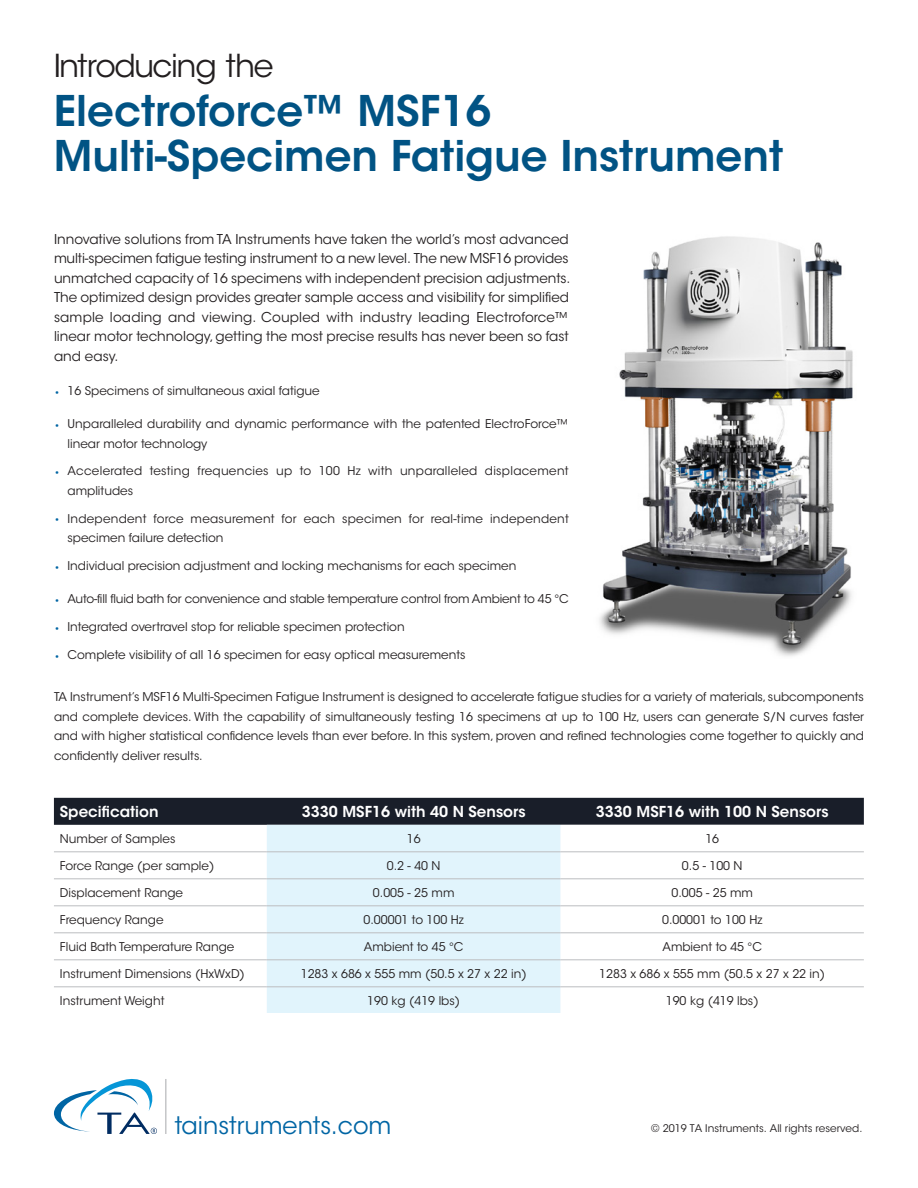
<style>
.page{position:relative;width:918px;height:1188px;background:#fff}
.page>*{position:absolute;margin:0;border:0;box-sizing:border-box;transform-origin:0 0}
.t1{font:600 42px/45px "ITC Avant Garde Std";color:#015384}
.t2{font:31.5px "ITC Avant Garde Std";letter-spacing:-.04em;color:#231f20}
.t3{font:24px "ITC Avant Garde Std";color:#0065a4}
.spec_table_heads{font:600 15px "ITC Avant Garde Std";color:#fff}
.body{font:13.5px/19.5px "ITC Avant Garde Std";color:#231f20}
.body-2{font:12px/19.5px "ITC Avant Garde Std";color:#231f20}
.Spec_table_text{font:12px "ITC Avant Garde Std";color:#231f20}
.spec_table_heads-2{font:12px "ITC Avant Garde Std";color:#231f20}
.body-3{font:12px/19.5px "ITC Avant Garde Std";letter-spacing:.02em;color:#231f20}
.body-4{font:12px/19.5px "ITC Avant Garde Std";letter-spacing:.025em;color:#231f20}
.t4{font:10.5px "ITC Avant Garde Std";color:#231f20}
.s1{color:#0065a4}
</style>
<div class="page">
<img style="left:599px;top:236px;width:254px;height:420px">
<svg style="left:54px;top:1079px;width:103px;height:55px"></svg>
<hr style="left:165px;top:1079px;width:1px;height:55px;background:#a8a9ad">
<div style="left:54px;top:798px;width:810px;height:27px;background:#191e29"></div>
<div style="left:267px;top:825px;width:294px;height:188px;background:#e1f4fc"></div>
<svg style="left:561px;top:852px;width:303px;height:136px"></svg>
<hr style="left:54px;top:851px;width:213px;height:1px;background:#bcbdc0">
<hr style="left:267px;top:851px;width:294px;height:1px;background:#bcbdc0">
<hr style="left:561px;top:851px;width:303px;height:1px;background:#bcbdc0">
<hr style="left:54px;top:878px;width:213px;height:1px;background:#bcbdc0">
<hr style="left:267px;top:878px;width:294px;height:1px;background:#bcbdc0">
<hr style="left:561px;top:878px;width:303px;height:1px;background:#bcbdc0">
<hr style="left:54px;top:905px;width:213px;height:1px;background:#bcbdc0">
<hr style="left:267px;top:905px;width:294px;height:1px;background:#bcbdc0">
<hr style="left:561px;top:905px;width:303px;height:1px;background:#bcbdc0">
<hr style="left:54px;top:932px;width:213px;height:1px;background:#bcbdc0">
<hr style="left:267px;top:932px;width:294px;height:1px;background:#bcbdc0">
<hr style="left:561px;top:932px;width:303px;height:1px;background:#bcbdc0">
<hr style="left:54px;top:959px;width:213px;height:1px;background:#bcbdc0">
<hr style="left:267px;top:959px;width:294px;height:1px;background:#bcbdc0">
<hr style="left:561px;top:959px;width:303px;height:1px;background:#bcbdc0">
<hr style="left:54px;top:986px;width:213px;height:1px;background:#bcbdc0">
<hr style="left:267px;top:986px;width:294px;height:1px;background:#bcbdc0">
<hr style="left:561px;top:986px;width:303px;height:1px;background:#bcbdc0">
<p class="t2" style="left:54px;top:46px;width:221px">Introducing the</p>
<p class="t1" style="left:54px;top:88px;width:731px">Electroforce™ MSF16<br>Multi-Specimen Fatigue Instrument</p>
<p class="body" style="left:54px;top:229px;width:518px">Innovative solutions from TA Instruments have taken the world’s most advanced multi-specimen fatigue testing instrument to a new level. The new MSF16 provides unmatched capacity of 16 specimens with independent precision adjustments.<br>The optimized design provides greater sample access and visibility for simplified sample loading and viewing. Coupled with industry leading Electroforce™ linear motor technology, getting the most precise results has never been so fast and easy.</p>
<p class="body-2" style="left:54px;top:381px;width:267px"><span class="s1">•</span> 16 Specimens of simultaneous axial fatigue</p>
<p class="body-2" style="left:68px;top:414px;width:503px;text-indent:-14px"><span class="s1">•</span> Unparalleled durability and dynamic performance with the patented ElectroForce™ linear motor technology</p>
<p class="body-4" style="left:68px;top:462px;width:503px;text-indent:-14px"><span class="s1">•</span> Accelerated testing frequencies up to 100 Hz with unparalleled displacement amplitudes</p>
<p class="body-3" style="left:68px;top:509px;width:503px;text-indent:-14px"><span class="s1">•</span> Independent force measurement for each specimen for real-time independent specimen failure detection</p>
<p class="body-2" style="left:54px;top:556px;width:464px"><span class="s1">•</span> Individual precision adjustment and locking mechanisms for each specimen</p>
<p class="body-2" style="left:54px;top:589px;width:516px"><span class="s1">•</span> Auto-fill fluid bath for convenience and stable temperature control from Ambient to 45 °C</p>
<p class="body-2" style="left:54px;top:617px;width:352px"><span class="s1">•</span> Integrated overtravel stop for reliable specimen protection</p>
<p class="body-2" style="left:54px;top:645px;width:413px"><span class="s1">•</span> Complete visibility of all 16 specimen for easy optical measurements</p>
<p class="body-2" style="left:54px;top:688px;width:812px;text-align:justify">TA Instrument’s MSF16 Multi-Specimen Fatigue Instrument is designed to accelerate fatigue studies for a variety of materials, subcomponents and complete devices. With the capability of simultaneously testing 16 specimens at up to 100 Hz, users can generate S/N curves faster and with higher statistical confidence levels than ever before. In this system, proven and refined technologies come together to quickly and confidently deliver results.</p>
<p class="spec_table_heads" style="left:60px;top:802px;width:100px">Specification</p>
<p class="spec_table_heads" style="left:302px;top:802px;width:225px">3330 MSF16 with 40 N Sensors</p>
<p class="spec_table_heads" style="left:596px;top:802px;width:234px">3330 MSF16 with 100 N Sensors</p>
<p class="spec_table_heads-2" style="left:60px;top:832px;width:117px">Number of Samples</p>
<p class="Spec_table_text" style="left:407px;top:832px;width:15px">16</p>
<p class="Spec_table_text" style="left:705px;top:832px;width:15px">16</p>
<p class="spec_table_heads-2" style="left:60px;top:859px;width:156px">Force Range (per sample)</p>
<p class="Spec_table_text" style="left:387px;top:859px;width:55px">0.2 - 40 N</p>
<p class="Spec_table_text" style="left:682px;top:859px;width:62px">0.5 - 100 N</p>
<p class="spec_table_heads-2" style="left:60px;top:886px;width:125px">Displacement Range</p>
<p class="Spec_table_text" style="left:373px;top:886px;width:83px">0.005 - 25 mm</p>
<p class="Spec_table_text" style="left:672px;top:886px;width:83px">0.005 - 25 mm</p>
<p class="spec_table_heads-2" style="left:60px;top:913px;width:105px">Frequency Range</p>
<p class="Spec_table_text" style="left:364px;top:913px;width:102px">0.00001 to 100 Hz</p>
<p class="Spec_table_text" style="left:662px;top:913px;width:102px">0.00001 to 100 Hz</p>
<p class="spec_table_heads-2" style="left:60px;top:940px;width:176px">Fluid Bath Temperature Range</p>
<p class="Spec_table_text" style="left:364px;top:940px;width:101px">Ambient to 45 °C</p>
<p class="Spec_table_text" style="left:662px;top:940px;width:101px">Ambient to 45 °C</p>
<p class="spec_table_heads-2" style="left:60px;top:967px;width:186px">Instrument Dimensions (HxWxD)</p>
<p class="Spec_table_text" style="left:301px;top:967px;width:227px">1283 x 686 x 555 mm (50.5 x 27 x 22 in)</p>
<p class="Spec_table_text" style="left:599px;top:967px;width:227px">1283 x 686 x 555 mm (50.5 x 27 x 22 in)</p>
<p class="spec_table_heads-2" style="left:60px;top:994px;width:106px">Instrument Weight</p>
<p class="Spec_table_text" style="left:367px;top:994px;width:94px">190 kg (419 lbs)</p>
<p class="Spec_table_text" style="left:666px;top:994px;width:94px">190 kg (419 lbs)</p>
<p class="t3" style="left:175px;top:1111px;width:218px">tainstruments.com</p>
<p class="t4" style="left:651px;top:1122px;width:213px">© 2019 TA Instruments. All rights reserved.</p>
</div>
